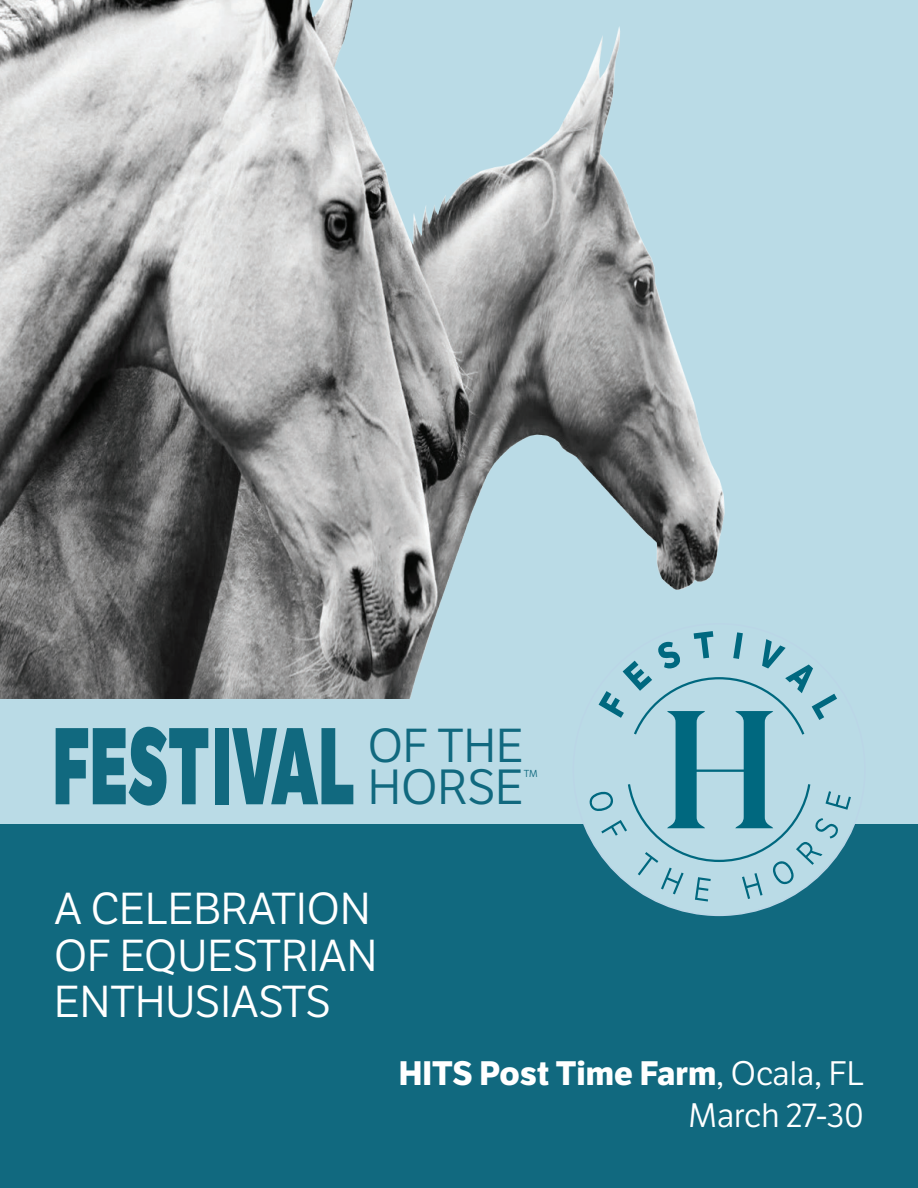
<style>
.page{position:relative;width:918px;height:1188px;background:#fff}
.page>*{position:absolute;margin:0;border:0;box-sizing:border-box;transform-origin:0 0}
.t1{font:105.75px "LFT Etica XB";letter-spacing:.01em;color:#11697f;scale:.6 1}
.t2{font:48px "LFT Etica Bk";color:#11697f}
.t3{font:46.35px "LFT Etica Bk";color:#11697f}
.t4{font:43.5px "LFT Etica Bk";color:#fff}
.t5{font:700 33px "LFT Etica";color:#fff}
.t6{font:33px "LFT Etica Bk";color:#fff}
.t7{font:9.9px "LFT Etica Bk";color:#11697f}
.s1{font-family:"LFT Etica Bk";font-weight:400}
</style>
<div class="page">
<img style="left:0;top:0;width:918px;height:700px">
<div style="left:0;top:700px;width:918px;height:334px;background:#badbe6"></div>
<div style="left:0;top:825px;width:918px;height:363px;background:#11697f"></div>
<svg style="left:573px;top:624px;width:292px;height:291px;fill:#badbe6"></svg>
<svg style="left:589px;top:631px;width:262px;height:271px"></svg>
<p class="t1" style="left:53px;top:700px;width:505px">FESTIVAL</p>
<p class="t3" style="left:368px;top:719px;width:157px">OF THE</p>
<p class="t2" style="left:368px;top:760px;width:158px">HORSE</p>
<p class="t7" style="left:524px;top:767px;width:15px">TM</p>
<p class="t4" style="left:54px;top:884px;width:318px">A CELEBRATION</p>
<p class="t4" style="left:54px;top:930px;width:325px">OF EQUESTRIAN</p>
<p class="t4" style="left:54px;top:977px;width:278px">ENTHUSIASTS</p>
<p class="t5" style="left:399px;top:1053px;width:467px">HITS Post Time Farm<span class="s1">, Ocala, FL</span></p>
<p class="t6" style="left:689px;top:1096px;width:177px">March 27-30</p>
</div>
